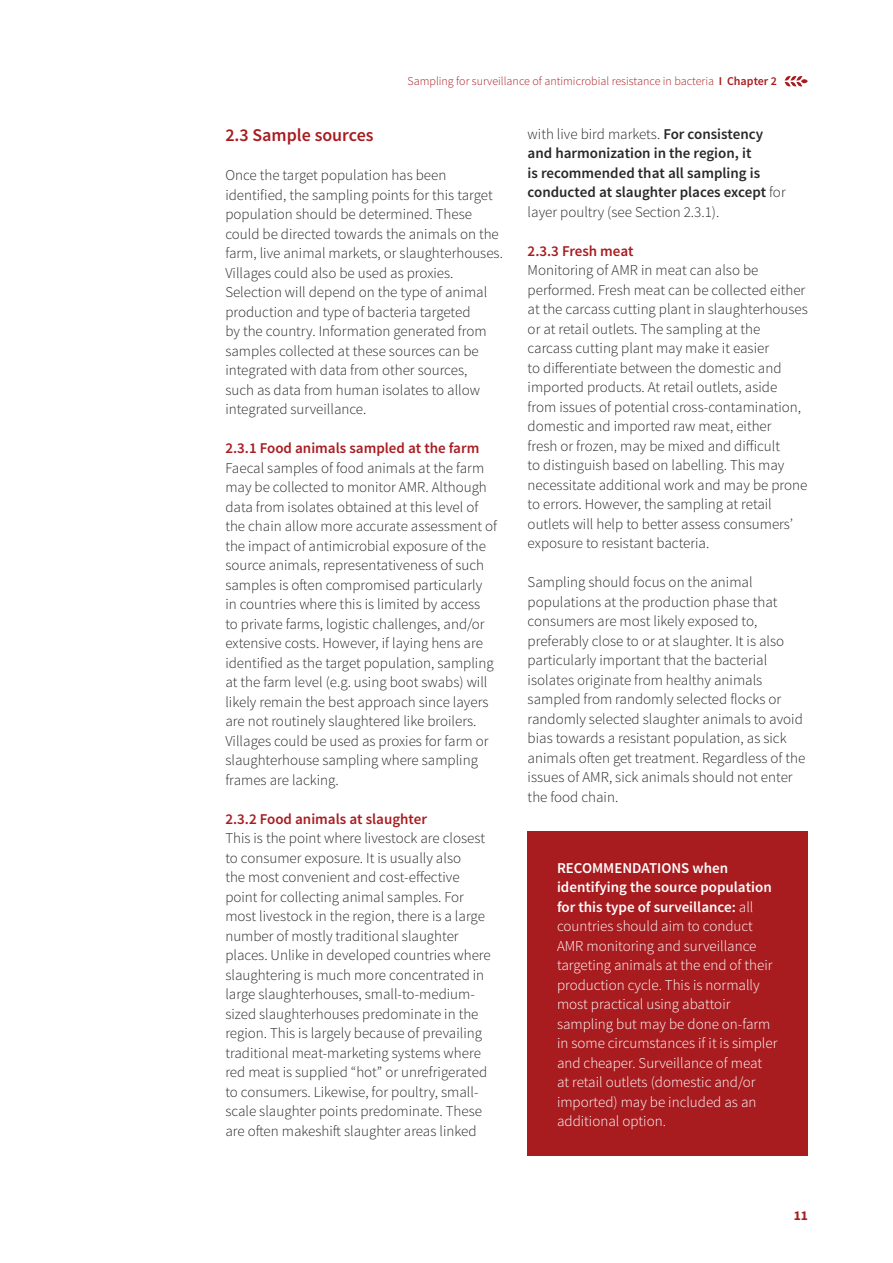
<style>
.page{position:relative;width:893px;height:1263px;background:#fff}
.page>*{position:absolute;margin:0;border:0;box-sizing:border-box;transform-origin:0 0}
.t1{font:600 18px "Source Sans Pro";color:#a81c20}
.t2{font:300 15px/19.5px "Source Sans Pro";color:#292829}
.t3{font:300 15px/19.5px "Source Sans Pro";color:#fff}
.t4{font:600 15px/19.5px "Source Sans Pro";color:#292829}
.t5{font:600 15px "Source Sans Pro";color:#a81c20}
.t6{font:700 13.5px "Source Sans Pro";color:#a81c20}
.t7{font:300 12px "Source Sans Pro";color:#a81c20}
.s1{font-weight:600}
.s2{font-weight:300}
</style>
<div class="page">
<div style="left:527px;top:831px;width:280px;height:325px;background:#a81c20"></div>
<svg style="left:784px;top:76px;width:24px;height:10px"></svg>
<p class="t7" style="left:408px;top:74px;width:371px">Sampling for surveillance of antimicrobial resistance in bacteria <span class="s1">I Chapter 2</span></p>
<p class="t1" style="left:225px;top:124px;width:150px">2.3 Sample sources</p>
<p class="t2" style="left:225px;top:165px;width:279px">Once the target population has been identified, the sampling points for this target population should be determined. These could be directed towards the animals on the farm, live animal markets, or slaughterhouses.<br>Villages could also be used as proxies.<br>Selection will depend on the type of animal production and type of bacteria targeted<br>by the country. Information generated from samples collected at these sources can be integrated with data from other sources,<br>such as data from human isolates to allow integrated surveillance.</p>
<p class="t5" style="left:225px;top:439px;width:255px">2.3.1 Food animals sampled at the farm</p>
<p class="t2" style="left:225px;top:458px;width:273px">Faecal samples of food animals at the farm may be collected to monitor AMR. Although data from isolates obtained at this level of the chain allow more accurate assessment of the impact of antimicrobial exposure of the source animals, representativeness of such samples is often compromised particularly in countries where this is limited by access<br>to private farms, logistic challenges, and/or extensive costs. However, if laying hens are identified as the target population, sampling at the farm level (e.g. using boot swabs) will likely remain the best approach since layers are not routinely slaughtered like broilers.<br>Villages could be used as proxies for farm or slaughterhouse sampling where sampling frames are lacking.</p>
<p class="t5" style="left:225px;top:809px;width:203px">2.3.2 Food animals at slaughter</p>
<p class="t2" style="left:225px;top:828px;width:267px">This is the point where livestock are closest to consumer exposure. It is usually also<br>the most convenient and cost-effective point for collecting animal samples. For most livestock in the region, there is a large number of mostly traditional slaughter places. Unlike in developed countries where slaughtering is much more concentrated in large slaughterhouses, small-to-medium&shy;sized slaughterhouses predominate in the region. This is largely because of prevailing traditional meat-marketing systems where red meat is supplied “hot” or unrefrigerated to consumers. Likewise, for poultry, small&shy;scale slaughter points predominate. These are often makeshift slaughter areas linked</p>
<p class="t4" style="left:528px;top:124px;width:260px"><span class="s2">with live bird markets.</span> For consistency and harmonization in the region, it<br>is recommended that all sampling is conducted at slaughter places except <span class="s2">for layer poultry (see Section 2.3.1).</span></p>
<p class="t5" style="left:528px;top:241px;width:107px">2.3.3 Fresh meat</p>
<p class="t2" style="left:528px;top:261px;width:282px">Monitoring of AMR in meat can also be performed. Fresh meat can be collected either at the carcass cutting plant in slaughterhouses or at retail outlets. The sampling at the carcass cutting plant may make it easier<br>to differentiate between the domestic and imported products. At retail outlets, aside from issues of potential cross-contamination, domestic and imported raw meat, either<br>fresh or frozen, may be mixed and difficult<br>to distinguish based on labelling. This may necessitate additional work and may be prone to errors. However, the sampling at retail outlets will help to better assess consumers’ exposure to resistant bacteria.</p>
<p class="t2" style="left:528px;top:573px;width:279px">Sampling should focus on the animal populations at the production phase that consumers are most likely exposed to, preferably close to or at slaughter. It is also particularly important that the bacterial isolates originate from healthy animals sampled from randomly selected flocks or randomly selected slaughter animals to avoid bias towards a resistant population, as sick animals often get treatment. Regardless of the issues of AMR, sick animals should not enter the food chain.</p>
<p class="t3" style="left:557px;top:858px;width:222px"><span class="s1">RECOMMENDATIONS when identifying the source population for this type of surveillance:</span> all countries should aim to conduct<br>AMR monitoring and surveillance targeting animals at the end of their production cycle. This is normally most practical using abattoir sampling but may be done on-farm in some circumstances if it is simpler and cheaper. Surveillance of meat at retail outlets (domestic and/or imported) may be included as an additional option.</p>
<p class="t6" style="left:794px;top:1207px;width:16px">11</p>
</div>
